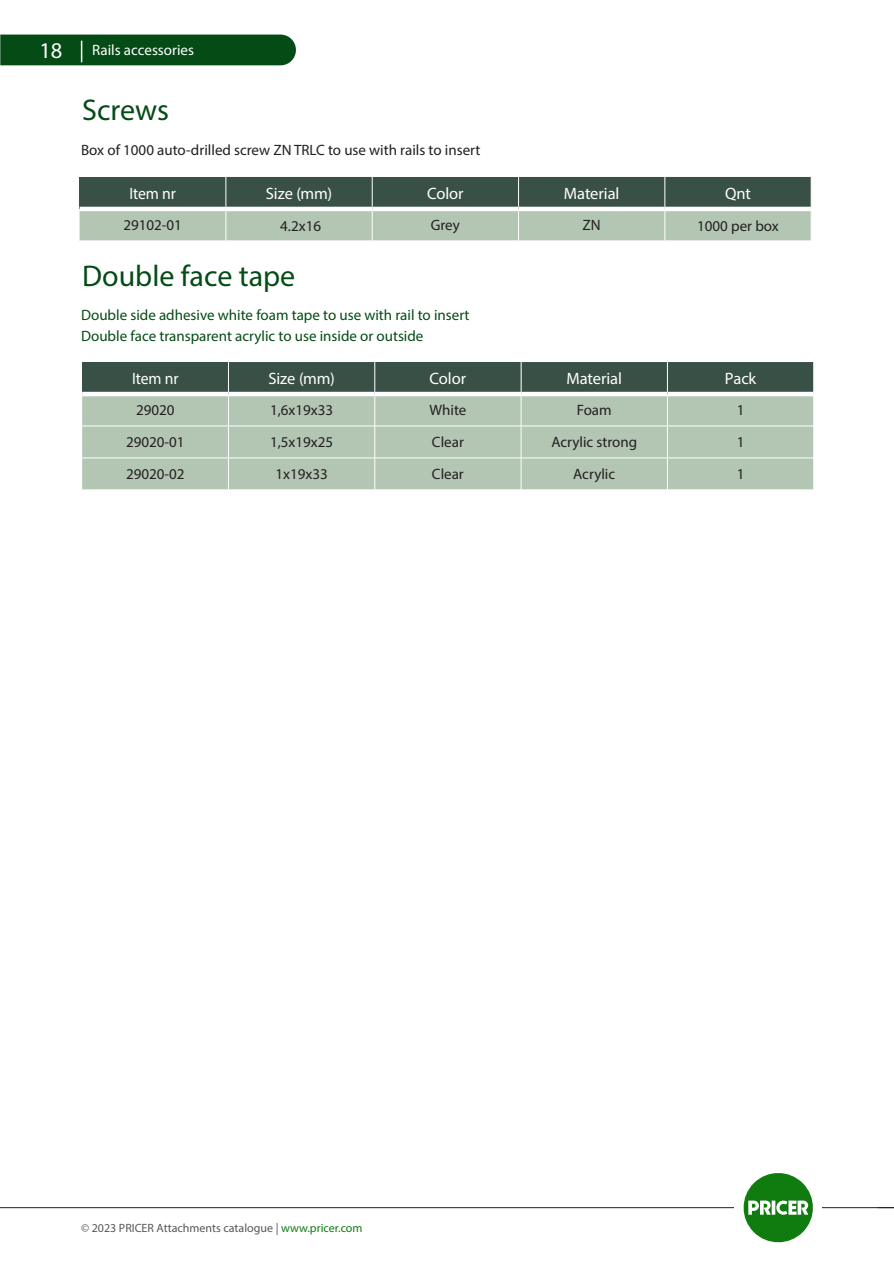
<style>
.page{position:relative;width:894px;height:1263px;background:#fff}
.page>*{position:absolute;margin:0;border:0;box-sizing:border-box;transform-origin:0 0}
.t1{font:30px "Myriad Pro";color:#054b16}
.t2{font:22.5px "Myriad Pro";color:#fff}
.t3{font:16.5px "Myriad Pro";letter-spacing:-.005em;color:#fff}
.t4{font:16.5px "Myriad Pro";letter-spacing:-.005em;color:#fff;scale:.95 1}
.t5{font:15px "Myriad Pro";color:#231f20}
.t6{font:15px/21px "Myriad Pro";color:#054b16}
.t7{font:15px "Myriad Pro";color:#fff}
.t8{font:12px "Myriad Pro";color:#57585a}
.s1{color:#107c10}
</style>
<div class="page">
<hr style="left:0;top:1207px;width:893px;height:1px;background:#231f20">
<div style="left:734px;top:1200px;width:87px;height:14px;background:#fff"></div>
<svg style="left:743px;top:1173px;width:70px;height:70px"></svg>
<div style="left:0;top:35px;width:296px;height:30px;background:#054b16"></div>
<svg style="left:80px;top:177px;width:730px;height:64px;background:#788c7f"></svg>
<hr style="left:225px;top:177px;width:1px;height:30px;background:#fff">
<hr style="left:372px;top:177px;width:1px;height:30px;background:#fff">
<hr style="left:518px;top:177px;width:1px;height:30px;background:#fff">
<hr style="left:664px;top:177px;width:1px;height:30px;background:#fff">
<hr style="left:80px;top:207px;width:146px;height:4px;background:#fff">
<hr style="left:226px;top:207px;width:146px;height:4px;background:#fff">
<hr style="left:372px;top:207px;width:146px;height:4px;background:#fff">
<hr style="left:518px;top:207px;width:146px;height:4px;background:#fff">
<hr style="left:664px;top:207px;width:146px;height:4px;background:#fff">
<hr style="left:225px;top:211px;width:1px;height:30px;background:#fff">
<hr style="left:372px;top:211px;width:1px;height:30px;background:#fff">
<hr style="left:518px;top:211px;width:1px;height:30px;background:#fff">
<hr style="left:664px;top:211px;width:1px;height:30px;background:#fff">
<div style="left:82px;top:362px;width:146px;height:32px;background:#395046"></div>
<div style="left:229px;top:362px;width:584px;height:30px;background:#395046"></div>
<div style="left:374px;top:362px;width:147px;height:32px;background:#395046"></div>
<div style="left:82px;top:396px;width:731px;height:93px;background:#b3c6b4"></div>
<hr style="left:374px;top:362px;width:1px;height:30px;background:#fff">
<hr style="left:520px;top:362px;width:1px;height:30px;background:#fff">
<hr style="left:667px;top:362px;width:1px;height:30px;background:#fff">
<hr style="left:82px;top:392px;width:146px;height:4px;background:#fff">
<hr style="left:374px;top:392px;width:147px;height:4px;background:#fff">
<hr style="left:228px;top:396px;width:1px;height:30px;background:#fff">
<hr style="left:374px;top:396px;width:1px;height:30px;background:#fff">
<hr style="left:520px;top:396px;width:1px;height:30px;background:#fff">
<hr style="left:667px;top:396px;width:1px;height:30px;background:#fff">
<hr style="left:82px;top:426px;width:146px;height:1px;background:#fff">
<hr style="left:228px;top:426px;width:146px;height:1px;background:#fff">
<hr style="left:228px;top:426px;width:1px;height:32px;background:#fff">
<hr style="left:374px;top:426px;width:147px;height:1px;background:#fff">
<hr style="left:374px;top:426px;width:1px;height:32px;background:#fff">
<hr style="left:521px;top:426px;width:146px;height:1px;background:#fff">
<hr style="left:520px;top:426px;width:1px;height:32px;background:#fff">
<hr style="left:667px;top:426px;width:146px;height:1px;background:#fff">
<hr style="left:667px;top:426px;width:1px;height:32px;background:#fff">
<hr style="left:82px;top:458px;width:146px;height:1px;background:#fff">
<hr style="left:228px;top:458px;width:146px;height:1px;background:#fff">
<hr style="left:228px;top:458px;width:1px;height:31px;background:#fff">
<hr style="left:374px;top:458px;width:147px;height:1px;background:#fff">
<hr style="left:374px;top:458px;width:1px;height:31px;background:#fff">
<hr style="left:521px;top:458px;width:146px;height:1px;background:#fff">
<hr style="left:520px;top:458px;width:1px;height:31px;background:#fff">
<hr style="left:667px;top:458px;width:146px;height:1px;background:#fff">
<hr style="left:667px;top:458px;width:1px;height:31px;background:#fff">
<h2 class="t2" style="left:39px;top:37px;width:25px">18</h2>
<p class="t7" style="left:92px;top:41px;width:103px">Rails accessories</p>
<h1 class="t1" style="left:82px;top:92px;width:88px">Screws</h1>
<p class="t5" style="left:81px;top:141px;width:400px">Box of 1000 auto-drilled screw ZN TRLC to use with rails to insert</p>
<p class="t4" style="left:129px;top:183px;width:51px">Item nr</p>
<p class="t3" style="left:266px;top:183px;width:68px">Size (mm)</p>
<p class="t3" style="left:427px;top:183px;width:38px">Color</p>
<p class="t3" style="left:563px;top:183px;width:57px">Material</p>
<p class="t3" style="left:724px;top:183px;width:27px">Qnt</p>
<p class="t5" style="left:123px;top:216px;width:60px">29102-01</p>
<p class="t5" style="left:280px;top:216px;width:42px">4.2x16</p>
<p class="t5" style="left:430px;top:216px;width:31px">Grey</p>
<p class="t5" style="left:582px;top:216px;width:20px">ZN</p>
<p class="t5" style="left:697px;top:216px;width:83px">1000 per box</p>
<h1 class="t1" style="left:82px;top:257px;width:214px">Double face tape</h1>
<p class="t6" style="left:81px;top:304px;width:390px">Double side adhesive white foam tape to use with rail to insert<br>Double face transparent acrylic to use inside or outside</p>
<p class="t4" style="left:132px;top:368px;width:51px">Item nr</p>
<p class="t3" style="left:268px;top:368px;width:68px">Size (mm)</p>
<p class="t3" style="left:429px;top:368px;width:38px">Color</p>
<p class="t3" style="left:566px;top:368px;width:57px">Material</p>
<p class="t3" style="left:724px;top:368px;width:33px">Pack</p>
<p class="t5" style="left:136px;top:401px;width:40px">29020</p>
<p class="t5" style="left:270px;top:401px;width:65px">1,6x19x33</p>
<p class="t5" style="left:429px;top:401px;width:38px">White</p>
<p class="t5" style="left:576px;top:401px;width:36px">Foam</p>
<p class="t5" style="left:736px;top:401px;width:9px">1</p>
<p class="t5" style="left:126px;top:433px;width:60px">29020-01</p>
<p class="t5" style="left:270px;top:433px;width:65px">1,5x19x25</p>
<p class="t5" style="left:432px;top:433px;width:33px">Clear</p>
<p class="t5" style="left:551px;top:433px;width:87px">Acrylic strong</p>
<p class="t5" style="left:736px;top:433px;width:9px">1</p>
<p class="t5" style="left:126px;top:465px;width:60px">29020-02</p>
<p class="t5" style="left:275px;top:465px;width:54px">1x19x33</p>
<p class="t5" style="left:432px;top:465px;width:33px">Clear</p>
<p class="t5" style="left:573px;top:465px;width:43px">Acrylic</p>
<p class="t5" style="left:736px;top:465px;width:9px">1</p>
<p class="t8" style="left:81px;top:1220px;width:283px">© 2023 PRICER Attachments catalogue | <span class="s1">www.pricer.com</span></p>
</div>
